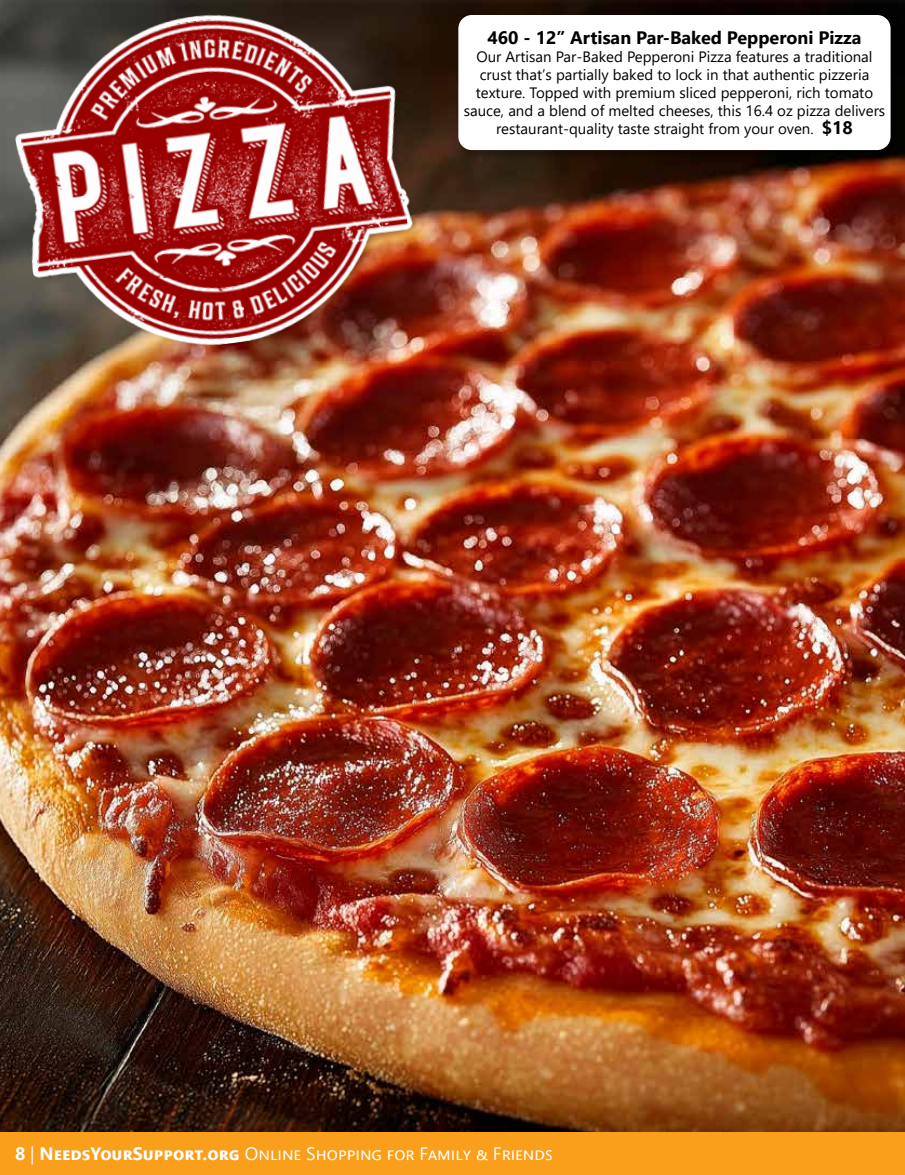
<style>
.page{position:relative;width:905px;height:1175px;background:#fff}
.page>*{position:absolute;margin:0;border:0;box-sizing:border-box;transform-origin:0 0}
.t1{font:18px "Segoe UI";color:#fff}
.t2{font:700 18px "Segoe UI";color:#000}
.t3{font:15px/18px "Segoe UI";color:#000;text-align:center}
.s1{font-weight:700;font-size:18px}
.s2{font-weight:700}
</style>
<div class="page">
<img style="left:0;top:0;width:904px;height:1132px">
<div style="left:0;top:1132px;width:904px;height:42px;background:#f99f1c"></div>
<img style="left:2px;top:0;width:423px;height:368px">
<img style="left:9px;top:0;width:410px;height:361px">
<div style="left:455px;top:12px;width:448px;height:151px;background:#000;opacity:.4"></div>
<div style="left:458px;top:15px;width:432px;height:135px;background:#fff;border-radius:14px"></div>
<p class="t2" style="left:487px;top:21px;width:375px">460 - 12” Artisan Par-Baked Pepperoni Pizza</p>
<p class="t3" style="left:463px;top:46px;width:423px">Our Artisan Par-Baked Pepperoni Pizza features a traditional crust that’s partially baked to lock in that authentic pizzeria texture. Topped with premium sliced pepperoni, rich tomato sauce, and a blend of melted cheeses, this 16.4 oz pizza delivers restaurant-quality taste straight from your oven. <span class="s1">$18</span></p>
<p class="t1" style="left:15px;top:1136px;width:539px"><span class="s2">8</span> | <span class="s2">NeedsYourSupport.org</span> Online Shopping for Family &amp; Friends</p>
</div>
